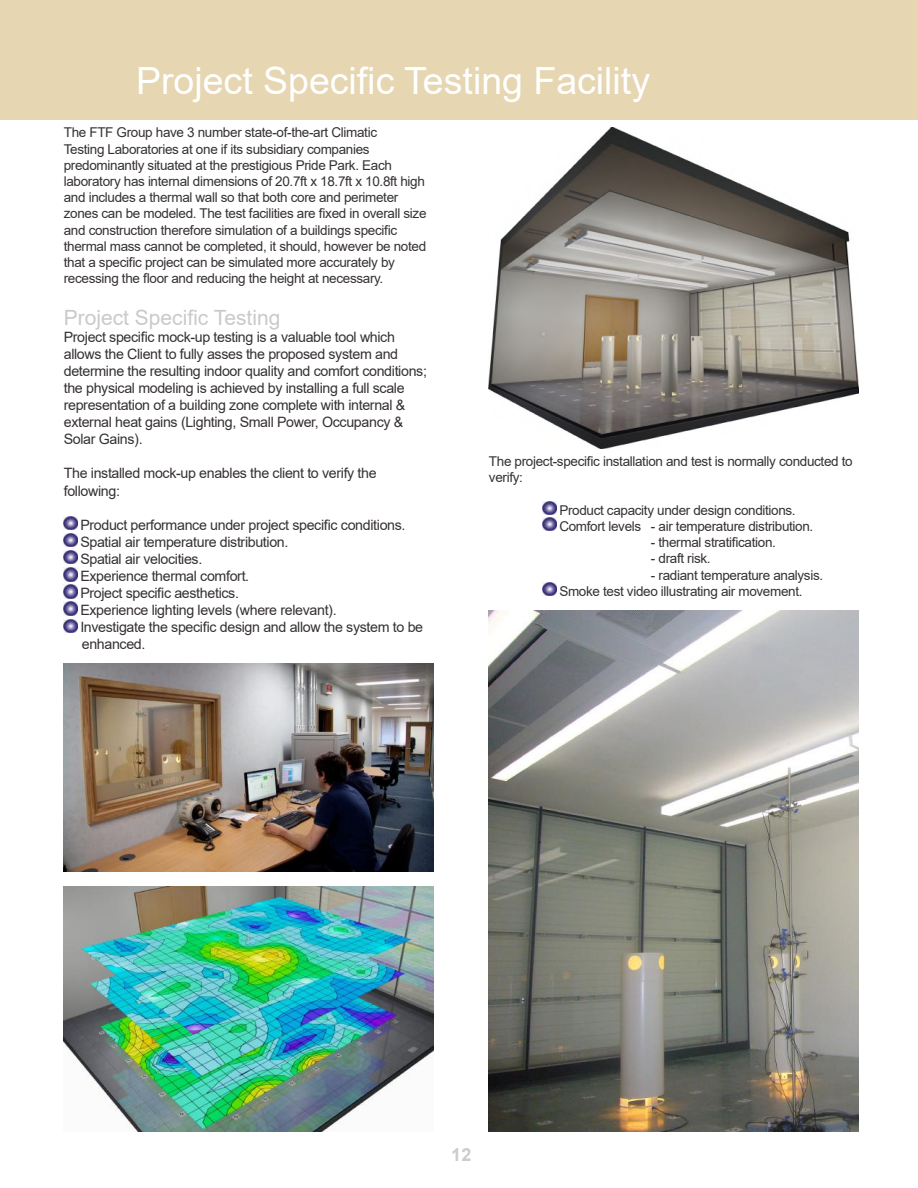
<style>
.page{position:relative;width:918px;height:1188px;background:#fff}
.page>*{position:absolute;margin:0;border:0;box-sizing:border-box;transform-origin:0 0}
.t1{font:37.5px "Arial";color:#fff}
.t2{font:21px "Arial";color:#cbcacb}
.t3{font:700 18px "Arial";color:#cccccd}
.t4{font:14.25px/17.1px "Arial";letter-spacing:-.025em;color:#363131}
.t5{font:13.5px/16.2px "Arial";letter-spacing:-.025em;color:#363131}
</style>
<div class="page">
<div style="left:0;top:0;width:918px;height:119px;background:#e6d7b2"></div>
<img style="left:64px;top:516px;width:13px;height:14px">
<svg style="left:64px;top:534px;width:13px;height:98px"></svg>
<img style="left:543px;top:501px;width:13px;height:14px">
<svg style="left:543px;top:518px;width:13px;height:13px"></svg>
<img style="left:543px;top:582px;width:13px;height:14px">
<img style="left:489px;top:128px;width:370px;height:320px">
<img style="left:64px;top:664px;width:370px;height:208px">
<img style="left:64px;top:887px;width:370px;height:244px">
<img style="left:489px;top:610px;width:370px;height:521px">
<h1 class="t1" style="left:136px;top:55px;width:516px">Project Specific Testing Facility</h1>
<p class="t5" style="left:64px;top:124px;width:364px">The FTF Group have 3 number state-of-the-art Climatic<br>Testing Laboratories at one if its subsidiary companies predominantly situated at the prestigious Pride Park. Each laboratory has internal dimensions of 20.7ft x 18.7ft x 10.8ft high and includes a thermal wall so that both core and perimeter zones can be modeled. The test facilities are fixed in overall size and construction therefore simulation of a buildings specific thermal mass cannot be completed, it should, however be noted that a specific project can be simulated more accurately by recessing the floor and reducing the height at necessary.</p>
<h2 class="t2" style="left:64px;top:303px;width:218px">Project Specific Testing</h2>
<p class="t4" style="left:64px;top:328px;width:365px">Project specific mock-up testing is a valuable tool which allows the Client to fully asses the proposed system and determine the resulting indoor quality and comfort conditions; the physical modeling is achieved by installing a full scale representation of a building zone complete with internal &amp; external heat gains (Lighting, Small Power, Occupancy &amp; Solar Gains).</p>
<p class="t4" style="left:64px;top:465px;width:314px">The installed mock-up enables the client to verify the following:</p>
<p class="t4" style="left:80px;top:516px;width:344px">Product performance under project specific conditions.<br>Spatial air temperature distribution.<br>Spatial air velocities.<br>Experience thermal comfort.<br>Project specific aesthetics.<br>Experience lighting levels (where relevant).<br>Investigate the specific design and allow the system to be enhanced.</p>
<p class="t5" style="left:489px;top:453px;width:365px">The project-specific installation and test is normally conducted to verify:</p>
<p class="t5" style="left:559px;top:502px;width:256px">Product capacity under design conditions.<br>Comfort levels - air temperature distribution.</p>
<p class="t5" style="left:651px;top:534px;width:127px">- thermal stratification.</p>
<p class="t5" style="left:651px;top:550px;width:61px">- draft risk.</p>
<p class="t5" style="left:559px;top:567px;width:265px;text-indent:92px">- radiant temperature analysis.<br>Smoke test video illustrating air movement.</p>
<h3 class="t3" style="left:451px;top:1142px;width:22px">12</h3>
</div>
